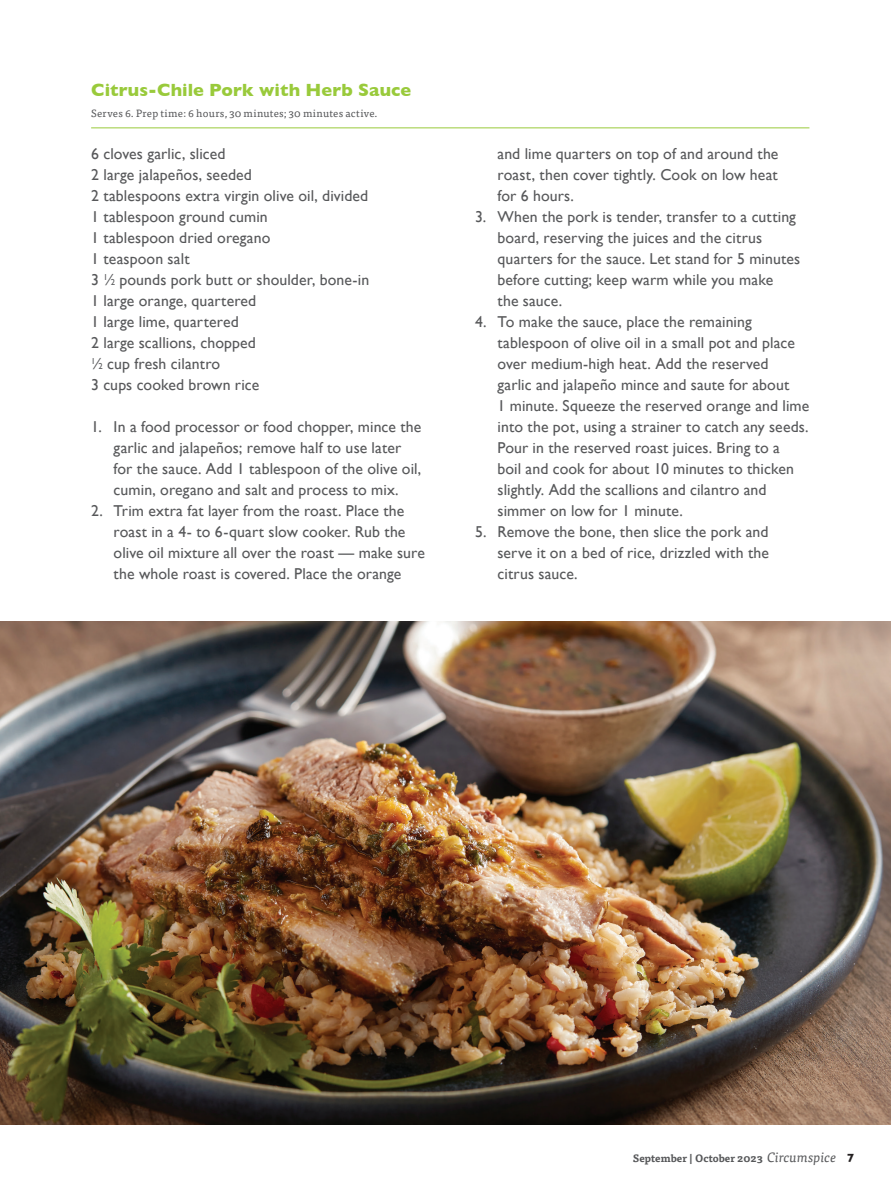
<style>
.page{position:relative;width:891px;height:1188px;background:#fff}
.page>*{position:absolute;margin:0;border:0;box-sizing:border-box;transform-origin:0 0}
.t1{font:800 18px "Gill Sans";letter-spacing:.005em;color:#99ca3b}
.t2{font:15.75px/21px "Gill Sans";letter-spacing:.005em;color:#57585a}
.t3{font:10.5px "Tisa Pro";letter-spacing:.02em;color:#57585a}
.t4{font:700 10.5px "Tisa Pro";color:#57585a}
.s1{font-size:8.7px}
.s2{font-weight:400;font-style:italic;font-size:13.5px}
.s3{font-family:"Gill Sans";font-weight:800;font-size:12px;color:#231f20}
</style>
<div class="page">
<img style="left:0;top:621px;width:891px;height:504px">
<hr style="left:91px;top:127px;width:718px;height:1px;background:#99ca3b">
<p class="t1" style="left:91px;top:79px;width:322px">Citrus-Chile Pork with Herb Sauce</p>
<p class="t3" style="left:91px;top:106px;width:288px">Serves 6. Prep time: 6 hours, 30 minutes; 30 minutes active.</p>
<p class="t2" style="left:91px;top:143px;width:280px">6 cloves garlic, sliced<br>2 large jalapeños, seeded<br>2 tablespoons extra virgin olive oil, divided<br>1 tablespoon ground cumin<br>1 tablespoon dried oregano<br>1 teaspoon salt<br>3 <sup>1</sup>⁄<span class="s1">2</span> pounds pork butt or shoulder, bone-in<br>1 large orange, quartered<br>1 large lime, quartered<br>2 large scallions, chopped<br><sup>1</sup>⁄<span class="s1">2</span> cup fresh cilantro<br>3 cups cooked brown rice</p>
<p class="t2" style="left:114px;top:416px;width:309px;text-indent:-23px">1. In a food processor or food chopper, mince the garlic and jalapeños; remove half to use later for the sauce. Add 1 tablespoon of the olive oil, cumin, oregano and salt and process to mix.</p>
<p class="t2" style="left:114px;top:500px;width:313px;text-indent:-23px">2. Trim extra fat layer from the roast. Place the roast in a 4- to 6-quart slow cooker. Rub the olive oil mixture all over the roast — make sure the whole roast is covered. Place the orange</p>
<p class="t2" style="left:498px;top:143px;width:282px;text-align:justify">and lime quarters on top of and around the roast, then cover tightly. Cook on low heat for 6 hours.</p>
<p class="t2" style="left:498px;top:206px;width:304px;text-indent:-23px">3. When the pork is tender, transfer to a cutting board, reserving the juices and the citrus quarters for the sauce. Let stand for 5 minutes before cutting; keep warm while you make<br>the sauce.</p>
<p class="t2" style="left:498px;top:311px;width:313px;text-indent:-23px">4. To make the sauce, place the remaining tablespoon of olive oil in a small pot and place over medium-high heat. Add the reserved<br>garlic and jalapeño mince and saute for about<br>1 minute. Squeeze the reserved orange and lime into the pot, using a strainer to catch any seeds.<br>Pour in the reserved roast juices. Bring to a<br>boil and cook for about 10 minutes to thicken slightly. Add the scallions and cilantro and simmer on low for 1 minute.</p>
<p class="t2" style="left:498px;top:521px;width:273px;text-align:justify;text-indent:-23px">5. Remove the bone, then slice the pork and serve it on a bed of rice, drizzled with the citrus sauce.</p>
<p class="t4" style="left:633px;top:1150px;width:223px">September | October 2023 <span class="s2">Circumspice</span> <span class="s3">7</span></p>
</div>
